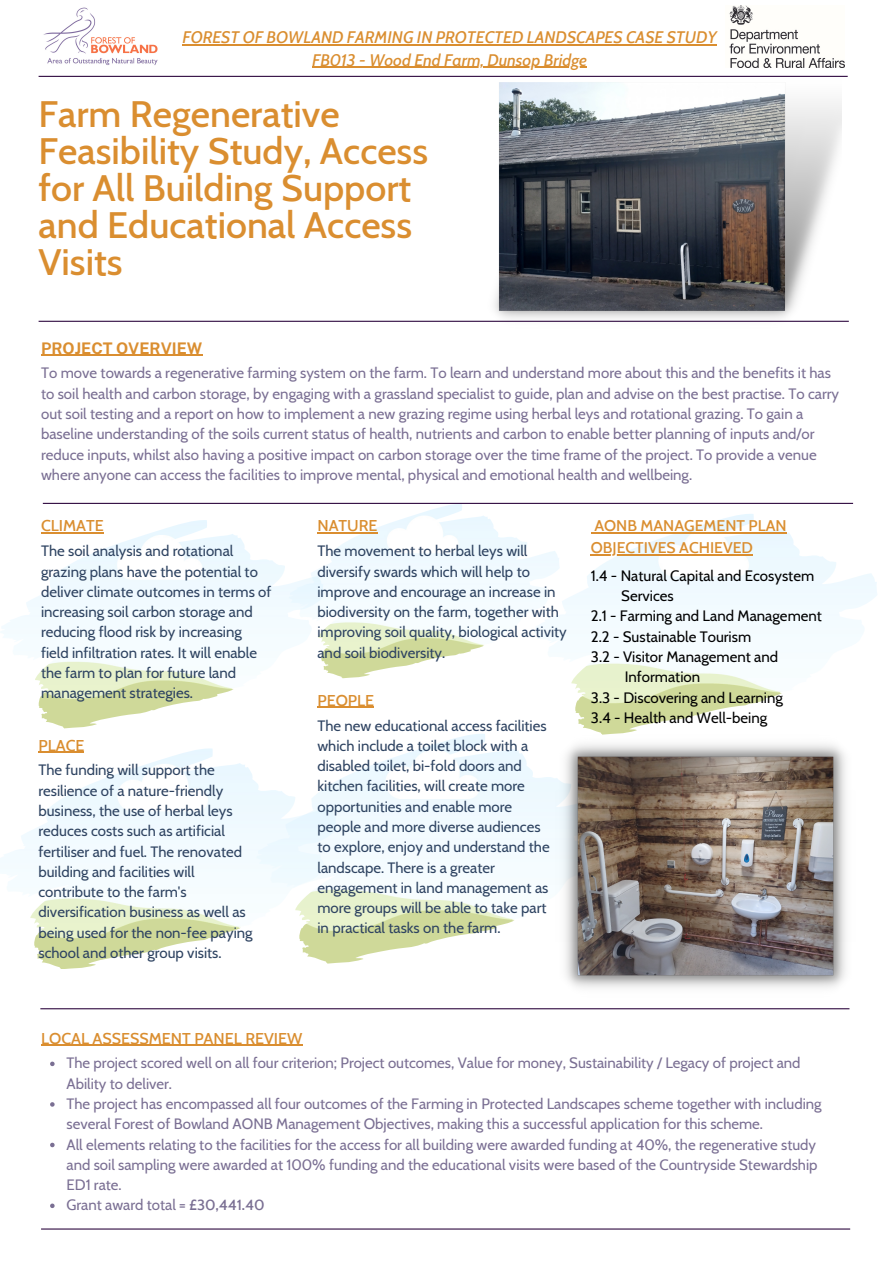
<style>
.page{position:relative;width:894px;height:1264px;background:#fff}
.page>*{position:absolute;margin:0;border:0;box-sizing:border-box;transform-origin:0 0}
.t1{font:500 37.5px/37.2px "Cabin";color:#da8e30}
.t2{font:italic 500 16.65px/22.5px "Cabin";color:#da8e30;text-align:center}
.t3{font:500 16.05px "Cabin";color:#da8e30}
.t4{font:700 16.05px "Public Sans";color:#da8e30}
.t5{font:500 15.75px/21.5px "Cabin";color:#da8e30}
.t6{font:15px/20.2px "Cabin";color:#7a6f93}
.t7{font:15px/20.2px "Cabin";color:#2e4361}
.t8{font:15px "Cabin";color:#000}
.s1{font-weight:500}
</style>
<div class="page">
<img style="left:485px;top:82px;width:356px;height:239px">
<hr style="left:43px;top:503px;width:809px;height:1px;background:#310c42">
<hr style="left:40px;top:1008px;width:809px;height:1px;background:#310c42">
<img style="left:559px;top:514px;width:318px;height:220px">
<img style="left:324px;top:504px;width:235px;height:174px">
<img style="left:1px;top:520px;width:323px;height:208px">
<img style="left:0;top:748px;width:334px;height:221px">
<img style="left:256px;top:733px;width:358px;height:230px">
<hr style="left:39px;top:321px;width:809px;height:1px;background:#310c42">
<hr style="left:39px;top:76px;width:808px;height:1px;background:#310c42">
<hr style="left:41px;top:1228px;width:808px;height:1px;background:#310c42">
<img style="left:555px;top:734px;width:291px;height:254px">
<img style="left:43px;top:7px;width:115px;height:58px">
<img style="left:729px;top:6px;width:115px;height:62px">
<hr style="left:317px;top:532px;width:60px;height:1px;background:#da8e30">
<hr style="left:41px;top:355px;width:161px;height:1px;background:#da8e30">
<hr style="left:38px;top:751px;width:46px;height:2px;background:#da8e30">
<hr style="left:41px;top:532px;width:63px;height:1px;background:#da8e30">
<hr style="left:317px;top:707px;width:57px;height:1px;background:#da8e30">
<hr style="left:594px;top:532px;width:192px;height:1px;background:#da8e30">
<hr style="left:590px;top:554px;width:162px;height:1px;background:#da8e30">
<hr style="left:41px;top:1044px;width:261px;height:1px;background:#da8e30">
<svg style="left:50px;top:1061px;width:5px;height:5px"></svg>
<svg style="left:50px;top:1102px;width:5px;height:4px"></svg>
<svg style="left:50px;top:1142px;width:5px;height:5px"></svg>
<svg style="left:50px;top:1203px;width:5px;height:4px"></svg>
<hr style="left:182px;top:44px;width:534px;height:1px;background:#da8e30">
<hr style="left:312px;top:67px;width:275px;height:1px;background:#da8e30">
<p class="t2" style="left:182px;top:26px;width:536px">FOREST OF BOWLAND FARMING IN PROTECTED LANDSCAPES CASE STUDY<br>FB013 - Wood End Farm, Dunsop Bridge</p>
<h1 class="t1" style="left:38px;top:95px;width:391px">Farm Regenerative<br>Feasibility Study, Access for All Building Support and Educational Access<br>Visits</h1>
<p class="t4" style="left:41px;top:338px;width:163px">PROJECT OVERVIEW</p>
<p class="t6" style="left:41px;top:363px;width:799px">To move towards a regenerative farming system on the farm. To learn and understand more about this and the benefits it has to soil health and carbon storage, by engaging with a grassland specialist to guide, plan and advise on the best practise. To carry out soil testing and a report on how to implement a new grazing regime using herbal leys and rotational grazing. To gain a baseline understanding of the soils current status of health, nutrients and carbon to enable better planning of inputs and/or reduce inputs, whilst also having a positive impact on carbon storage over the time frame of the project. To provide a venue where anyone can access the facilities to improve mental, physical and emotional health and wellbeing.</p>
<p class="t3" style="left:41px;top:516px;width:64px">CLIMATE</p>
<p class="t7" style="left:41px;top:540px;width:232px">The soil analysis and rotational grazing plans have the potential to deliver climate outcomes in terms of increasing soil carbon storage and reducing flood risk by increasing field infiltration rates. It will enable the farm to plan for future land management strategies.</p>
<p class="t3" style="left:38px;top:735px;width:47px">PLACE</p>
<p class="t7" style="left:38px;top:760px;width:216px">The funding will support the resilience of a nature-friendly business, the use of herbal leys reduces costs such as artificial fertiliser and fuel. The renovated building and facilities will contribute to the farm's diversification business as well as being used for the non-fee paying school and other group visits.</p>
<p class="t3" style="left:317px;top:516px;width:62px">NATURE</p>
<p class="t7" style="left:317px;top:540px;width:251px">The movement to herbal leys will diversify swards which will help to improve and encourage an increase in biodiversity on the farm, together with improving soil quality, biological activity and soil biodiversity.</p>
<p class="t3" style="left:317px;top:690px;width:58px">PEOPLE</p>
<p class="t7" style="left:317px;top:715px;width:234px">The new educational access facilities which include a toilet block with a disabled toilet, bi-fold doors and kitchen facilities, will create more opportunities and enable more people and more diverse audiences to explore, enjoy and understand the landscape. There is a greater engagement in land management as more groups will be able to take part in practical tasks on the farm.</p>
<p class="t5" style="left:590px;top:515px;width:197px">AONB MANAGEMENT PLAN<br>OBJECTIVES ACHIEVED</p>
<p class="t8" style="left:590px;top:566px;width:225px">1.4 - Natural Capital and Ecosystem</p>
<p class="t8" style="left:621px;top:586px;width:54px">Services</p>
<p class="t8" style="left:590px;top:607px;width:232px">2.1 - Farming and Land Management</p>
<p class="t8" style="left:590px;top:627px;width:162px">2.2 - Sustainable Tourism</p>
<p class="t8" style="left:590px;top:647px;width:189px">3.2 - Visitor Management and</p>
<p class="t8" style="left:624px;top:667px;width:77px">Information</p>
<p class="t8" style="left:590px;top:688px;width:193px">3.3 - Discovering and Learning</p>
<p class="t8" style="left:590px;top:708px;width:178px">3.4 - Health and Well-being</p>
<p class="t3" style="left:41px;top:1028px;width:263px">LOCAL ASSESSMENT PANEL REVIEW</p>
<p class="t6" style="left:66px;top:1052px;width:756px">The project scored well on all four criterion; Project outcomes, Value for money, Sustainability / Legacy of project and Ability to deliver.<br>The project has encompassed all four outcomes of the Farming in Protected Landscapes scheme together with including several Forest of Bowland AONB Management Objectives, making this a successful application for this scheme.<br>All elements relating to the facilities for the access for all building were awarded funding at 40%, the regenerative study and soil sampling were awarded at 100% funding and the educational visits were based of the Countryside Stewardship ED1 rate.<br>Grant award total = <span class="s1">£30,441.40</span></p>
</div>
